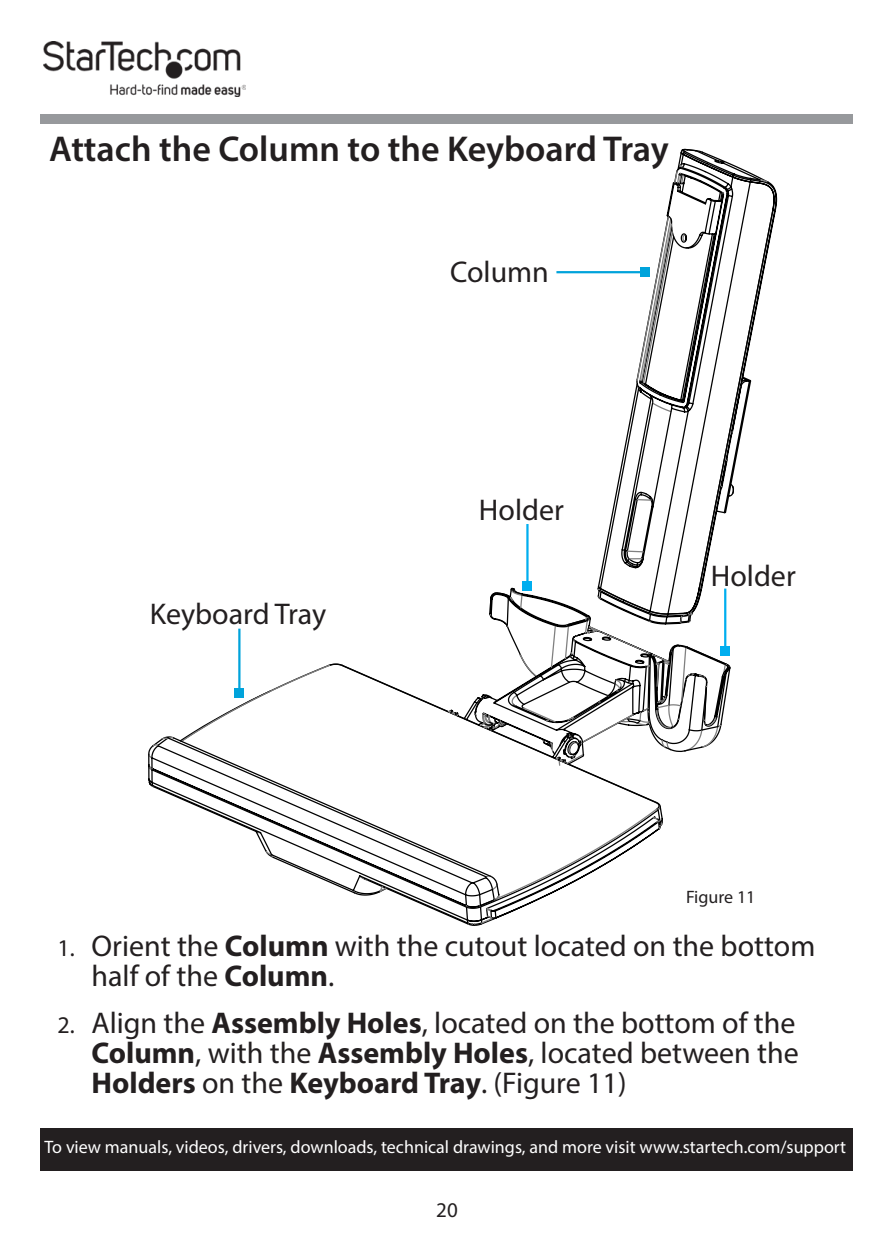
<style>
.page{position:relative;width:893px;height:1259px;background:#fff}
.page>*{position:absolute;margin:0;border:0;box-sizing:border-box;transform-origin:0 0}
.t1{font:600 36px "Myriad Pro";color:#231f20}
.Text{font:30px/30px "Myriad Pro";color:#231f20}
.t2{font:21px "Myriad Pro";color:#231f20}
.t3{font:18px "Myriad Pro";color:#fff}
.Image_Text{font:18px "Myriad Pro";color:#231f20}
.s1{font-size:24px}
.s2{font-weight:700}
</style>
<div class="page">
<img style="left:43px;top:42px;width:203px;height:55px">
<div style="left:40px;top:115px;width:812px;height:9px;background:#97999c"></div>
<div style="left:40px;top:1128px;width:812px;height:42px;background:#231f20"></div>
<svg style="left:151px;top:596px;width:577px;height:324px"></svg>
<svg style="left:597px;top:148px;width:180px;height:477px"></svg>
<svg style="left:599px;top:173px;width:149px;height:450px"></svg>
<hr style="left:556px;top:271px;width:89px;height:2px;background:#00a3db">
<div style="left:641px;top:268px;width:9px;height:9px;background:#00a3db"></div>
<hr style="left:238px;top:628px;width:2px;height:65px;background:#00a3db">
<div style="left:235px;top:689px;width:9px;height:9px;background:#00a3db"></div>
<hr style="left:526px;top:524px;width:3px;height:62px;background:#00aeef">
<div style="left:523px;top:582px;width:9px;height:9px;background:#00aeef"></div>
<hr style="left:724px;top:588px;width:2px;height:63px;background:#00aeef">
<div style="left:721px;top:646px;width:9px;height:9px;background:#00aeef"></div>
<h2 class="t1" style="left:49px;top:126px;width:621px">Attach the Column to the Keyboard Tray</h2>
<p class="Text" style="left:450px;top:257px;width:100px">Column</p>
<p class="Text" style="left:150px;top:598px;width:178px">Keyboard Tray</p>
<p class="Text" style="left:479px;top:494px;width:86px">Holder</p>
<p class="Text" style="left:711px;top:560px;width:86px">Holder</p>
<p class="Image_Text" style="left:686px;top:885px;width:71px">Figure 11</p>
<p class="Text" style="left:92px;top:931px;width:725px;text-indent:-34px"><span class="s1">1.</span> Orient the <span class="s2">Column</span> with the cutout located on the bottom half of the <span class="s2">Column</span>.</p>
<p class="Text" style="left:92px;top:1008px;width:709px;text-align:justify;text-indent:-34px"><span class="s1">2.</span> Align the <span class="s2">Assembly Holes</span>, located on the bottom of the <span class="s2">Column</span>, with the <span class="s2">Assembly Holes</span>, located between the <span class="s2">Holders</span> on the <span class="s2">Keyboard Tray</span>. (Figure 11)</p>
<p class="t3" style="left:45px;top:1135px;width:803px">To view manuals, videos, drivers, downloads, technical drawings, and more visit www.startech.com/support</p>
<p class="t2" style="left:436px;top:1197px;width:23px">20</p>
</div>
